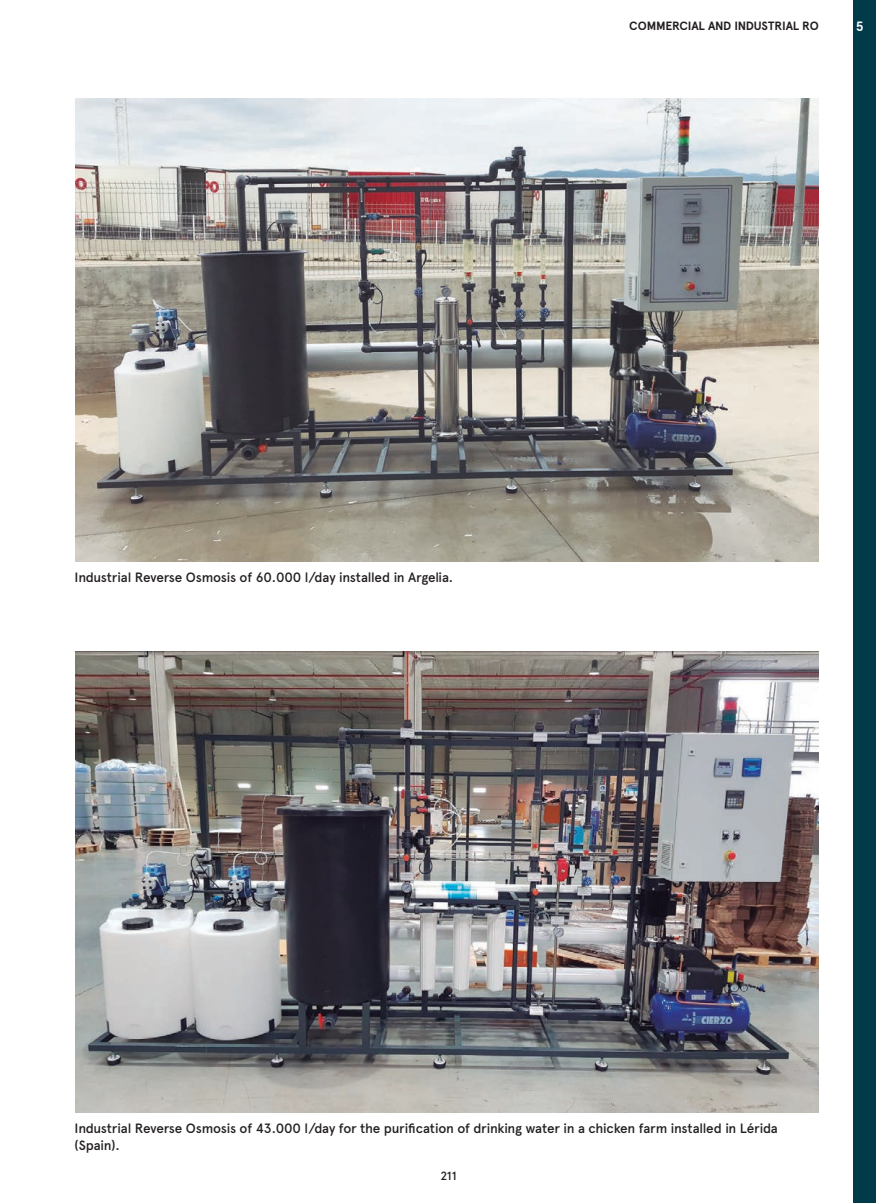
<style>
.page{position:relative;width:876px;height:1203px;background:#fff}
.page>*{position:absolute;margin:0;border:0;box-sizing:border-box;transform-origin:0 0}
.t1{font:500 13.5px/16.5px "Apercu Pro";letter-spacing:-.02em;color:#231f20}
.t2{font:700 13.5px "Apercu Pro";color:#fff}
.t3{font:700 12px "Apercu Pro";letter-spacing:-.01em;color:#231f20}
.t4{font:500 12px "Apercu Pro";color:#231f20}
</style>
<div class="page">
<div style="left:854px;top:0;width:22px;height:1203px;background:#013b4a"></div>
<img style="left:76px;top:98px;width:743px;height:464px">
<img style="left:76px;top:651px;width:743px;height:461px">
<p class="t3" style="left:629px;top:17px;width:191px">COMMERCIAL AND INDUSTRIAL RO</p>
<p class="t2" style="left:856px;top:17px;width:9px">5</p>
<p class="t1" style="left:75px;top:568px;width:380px">Industrial Reverse Osmosis of 60.000 l/day installed in Argelia.</p>
<p class="t1" style="left:75px;top:1119px;width:705px">Industrial Reverse Osmosis of 43.000 l/day for the purification of drinking water in a chicken farm installed in Lérida (Spain).</p>
<p class="t4" style="left:440px;top:1167px;width:18px">211</p>
</div>
